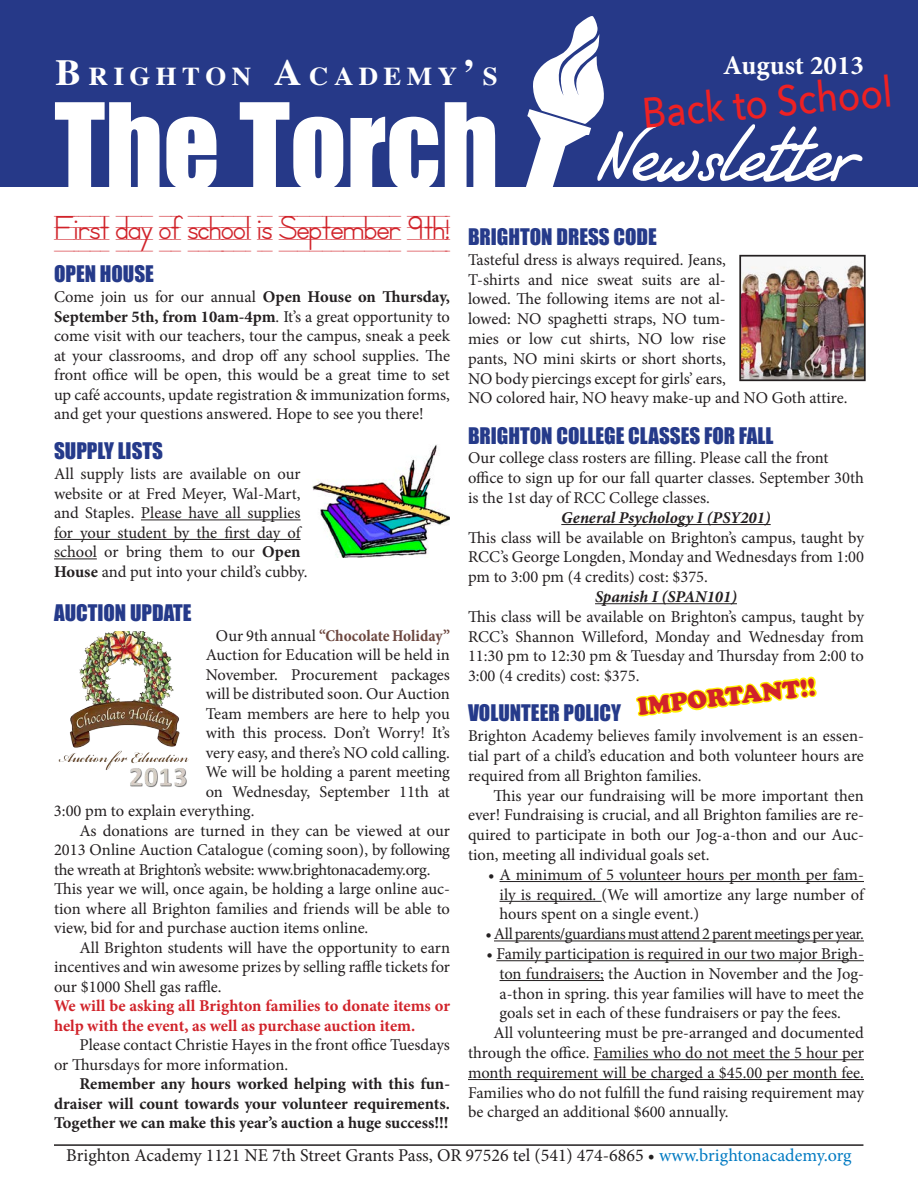
<style>
.page{position:relative;width:918px;height:1188px;background:#fff}
.page>*{position:absolute;margin:0;border:0;box-sizing:border-box;transform-origin:0 0}
.t1{font:72px "PT Script Stream";color:#fff}
.t2{font:500 42.6px "Avenir Next";color:#ee2123;scale:.87 1}
.t3{font:36px "School House Printed A";color:#d1232a}
.t4{font:700 27px "Minion Pro";color:#fff}
.t5{font:700 25.8px "Times";letter-spacing:.2em;color:#fff;scale:1.04 1}
.t6{font:24px "Cooper Black Std";color:#d1232a}
.t7{font:21px "Impact";color:#253a8a}
.t8{font:18px "Minion Pro";color:#231f20}
.t9{font:16.5px/19.8px "Minion Pro";letter-spacing:-.005em;color:#231f20;text-align:justify}
.t10{font:700 16.5px/19.5px "Minion Pro";color:#231f20;text-align:justify}
.t11{font:700 16.5px/19.5px "Minion Pro";color:#d1232a}
.t12{font:16.5px "Minion Pro";letter-spacing:-.035em;color:#231f20}
.t13{font:italic 700 16.5px "Minion Pro";color:#231f20}
.t14{font:700 condensed 16.5px "Minion Pro";color:#6d473f}
.s1{font-size:36.9px}
.s2{font-family:"Impact";font-size:110.55px}
.s3{font-weight:700}
.s4{font-weight:400;font-stretch:normal;color:#231f20}
.s5{color:#007ac2}
</style>
<div class="page">
<hr style="left:141px;top:519px;width:160px;height:1px;background:#231f20">
<hr style="left:54px;top:539px;width:247px;height:1px;background:#231f20">
<hr style="left:54px;top:558px;width:43px;height:1px;background:#231f20">
<hr style="left:561px;top:524px;width:210px;height:1px;background:#231f20">
<hr style="left:595px;top:603px;width:142px;height:1px;background:#231f20">
<hr style="left:500px;top:881px;width:364px;height:1px;background:#231f20">
<hr style="left:500px;top:901px;width:102px;height:1px;background:#231f20">
<hr style="left:494px;top:941px;width:370px;height:1px;background:#231f20">
<hr style="left:496px;top:960px;width:368px;height:1px;background:#231f20">
<hr style="left:500px;top:980px;width:104px;height:1px;background:#231f20">
<hr style="left:593px;top:1059px;width:271px;height:1px;background:#231f20">
<hr style="left:468px;top:1079px;width:396px;height:1px;background:#231f20">
<img style="left:58px;top:632px;width:131px;height:155px">
<div style="left:0;top:0;width:918px;height:187px;background:#263988"></div>
<svg style="left:526px;top:16px;width:78px;height:171px"></svg>
<img style="left:742px;top:261px;width:121px;height:117px">
<div style="left:739px;top:255px;width:127px;height:126px;border:2px solid #231f20"></div>
<img style="left:313px;top:445px;width:137px;height:112px">
<hr style="left:54px;top:1144px;width:809px;height:2px;background:#231f20">
<svg style="left:636px;top:676px;width:181px;height:41px"></svg>
<p class="t4" style="left:723px;top:46px;width:142px">August 2013</p>
<p class="t5" style="left:56px;top:51px;width:427px"><span class="s1">B</span>RIGHTON <span class="s1">A</span>CADEMY<span class="s1">’</span>S</p>
<p class="t1" style="left:54px;top:114px;width:800px"><span class="s2">The Torch</span> Newsletter</p>
<p class="t2" style="left:640px;top:87px;width:289px;rotate:-5deg">Back to School</p>
<p class="t3" style="left:54px;top:208px;width:397px">FIRST DAY OF SCHOOL IS SEPTEMBER 9TH!</p>
<p class="t7" style="left:54px;top:258px;width:102px">OPEN HOUSE</p>
<p class="t9" style="left:54px;top:287px;width:398px">Come join us for our annual <span class="s3">Open House on Thursday, September 5th, from 10am-4pm</span>. It’s a great opportunity to come visit with our teachers, tour the campus, sneak a peek at your classrooms, and drop off any school supplies. The front office will be open, this would be a great time to set up café accounts, update registration &amp; immunization forms, and get your questions answered. Hope to see you there!</p>
<p class="t7" style="left:54px;top:435px;width:111px">SUPPLY LISTS</p>
<p class="t9" style="left:54px;top:464px;width:255px;text-align:left">All supply lists are available on our website or at Fred Meyer, Wal-Mart, and Staples. Please have all supplies for your student by the first day of school or bring them to our <span class="s3">Open House</span> and put into your child’s cubby.</p>
<p class="t7" style="left:54px;top:596px;width:139px">AUCTION UPDATE</p>
<p class="t14" style="left:216px;top:624px;width:236px"><span class="s4">Our 9th annual</span> “Chocolate Holiday”</p>
<p class="t9" style="left:206px;top:645px;width:246px">Auction for Education will be held in</p>
<p class="t9" style="left:206px;top:665px;width:246px">November. Procurement packages</p>
<p class="t9" style="left:206px;top:684px;width:246px">will be distributed soon. Our Auction</p>
<p class="t9" style="left:206px;top:704px;width:246px">Team members are here to help you</p>
<p class="t9" style="left:206px;top:723px;width:246px">with this process. Don’t Worry! It’s</p>
<p class="t9" style="left:206px;top:743px;width:246px">very easy, and there’s NO cold calling.</p>
<p class="t9" style="left:206px;top:762px;width:246px">We will be holding a parent meeting</p>
<p class="t9" style="left:206px;top:782px;width:246px">on Wednesday, September 11th at</p>
<p class="t9" style="left:54px;top:801px;width:202px">3:00 pm to explain everything.</p>
<p class="t9" style="left:54px;top:821px;width:397px;text-indent:25px">As donations are turned in they can be viewed at our 2013 Online Auction Catalogue (coming soon), by following the wreath at Brighton’s website: www.brightonacademy.org.</p>
<p class="t9" style="left:54px;top:879px;width:398px">This year we will, once again, be holding a large online auc&shy;tion where all Brighton families and friends will be able to view, bid for and purchase auction items online.</p>
<p class="t9" style="left:54px;top:938px;width:398px;text-indent:25px">All Brighton students will have the opportunity to earn incentives and win awesome prizes by selling raffle tickets for our $1000 Shell gas raffle.</p>
<p class="t11" style="left:54px;top:996px;width:398px">We will be asking all Brighton families to donate items or help with the event, as well as purchase auction item.</p>
<p class="t9" style="left:54px;top:1035px;width:397px;text-indent:25px">Please contact Christie Hayes in the front office Tuesdays or Thursdays for more information.</p>
<p class="t10" style="left:54px;top:1074px;width:398px;text-indent:25px">Remember any hours worked helping with this fun&shy;draiser will count towards your volunteer requirements.<br>Together we can make this year’s auction a huge success!!!</p>
<p class="t7" style="left:468px;top:221px;width:190px">BRIGHTON DRESS CODE</p>
<p class="t9" style="left:468px;top:250px;width:381px;text-align:left">Tasteful dress is always required. Jeans,<br>T-shirts and nice sweat suits are al-<br>lowed. The following items are not al-<br>lowed: NO spaghetti straps, NO tum-<br>mies or low cut shirts, NO low rise<br>pants, NO mini skirts or short shorts,<br>NO body piercings except for girls’ ears,<br>NO colored hair, NO heavy make-up and NO Goth attire.</p>
<p class="t7" style="left:468px;top:419px;width:307px">BRIGHTON COLLEGE CLASSES FOR FALL</p>
<p class="t9" style="left:468px;top:448px;width:362px">Our college class rosters are filling. Please call the front</p>
<p class="t9" style="left:468px;top:468px;width:398px">office to sign up for our fall quarter classes. September 30th is the 1st day of RCC College classes.</p>
<p class="t13" style="left:561px;top:506px;width:211px">General Psychology I (PSY201)</p>
<p class="t9" style="left:468px;top:528px;width:398px">This class will be available on Brighton’s campus, taught by RCC’s George Longden, Monday and Wednesdays from 1:00 pm to 3:00 pm (4 credits) cost: $375.</p>
<p class="t13" style="left:595px;top:585px;width:143px">Spanish I (SPAN101)</p>
<p class="t9" style="left:468px;top:607px;width:398px">This class will be available on Brighton’s campus, taught by RCC’s Shannon Willeford, Monday and Wednesday from 11:30 pm to 12:30 pm &amp; Tuesday and Thursday from 2:00 to 3:00 (4 credits) cost: $375.</p>
<p class="t7" style="left:468px;top:697px;width:155px">VOLUNTEER POLICY</p>
<p class="t9" style="left:468px;top:726px;width:397px">Brighton Academy believes family involvement is an essen&shy;tial part of a child’s education and both volunteer hours are required from all Brighton families.</p>
<p class="t9" style="left:468px;top:786px;width:398px;text-indent:25px">This year our fundraising will be more important then ever! Fundraising is crucial, and all Brighton families are re&shy;quired to participate in both our Jog-a-thon and our Auc&shy;tion, meeting all individual goals set.</p>
<p class="t9" style="left:499px;top:865px;width:366px;text-indent:-11px">• A minimum of 5 volunteer hours per month per fam&shy;ily is required. (We will amortize any large number of hours spent on a single event.)</p>
<p class="t12" style="left:486px;top:923px;width:380px">• All parents/guardians must attend 2 parent meetings per year.</p>
<p class="t9" style="left:499px;top:944px;width:366px;text-indent:-13px">• Family participation is required in our two major Brigh&shy;ton fundraisers; the Auction in November and the Jog&shy;a-thon in spring. this year families will have to meet the goals set in each of these fundraisers or pay the fees.</p>
<p class="t9" style="left:468px;top:1023px;width:398px;text-indent:25px">All volunteering must be pre-arranged and documented through the office. Families who do not meet the 5 hour per month requirement will be charged a $45.00 per month fee.<br>Families who do not fulfill the fund raising requirement may be charged an additional $600 annually.</p>
<p class="t6" style="left:636px;top:693px;width:180px;rotate:-7deg">IMPORTANT!!</p>
<p class="t8" style="left:66px;top:1143px;width:787px">Brighton Academy 1121 NE 7th Street Grants Pass, OR 97526 tel (541) 474-6865 • <span class="s5">www.brightonacademy.org</span></p>
</div>
